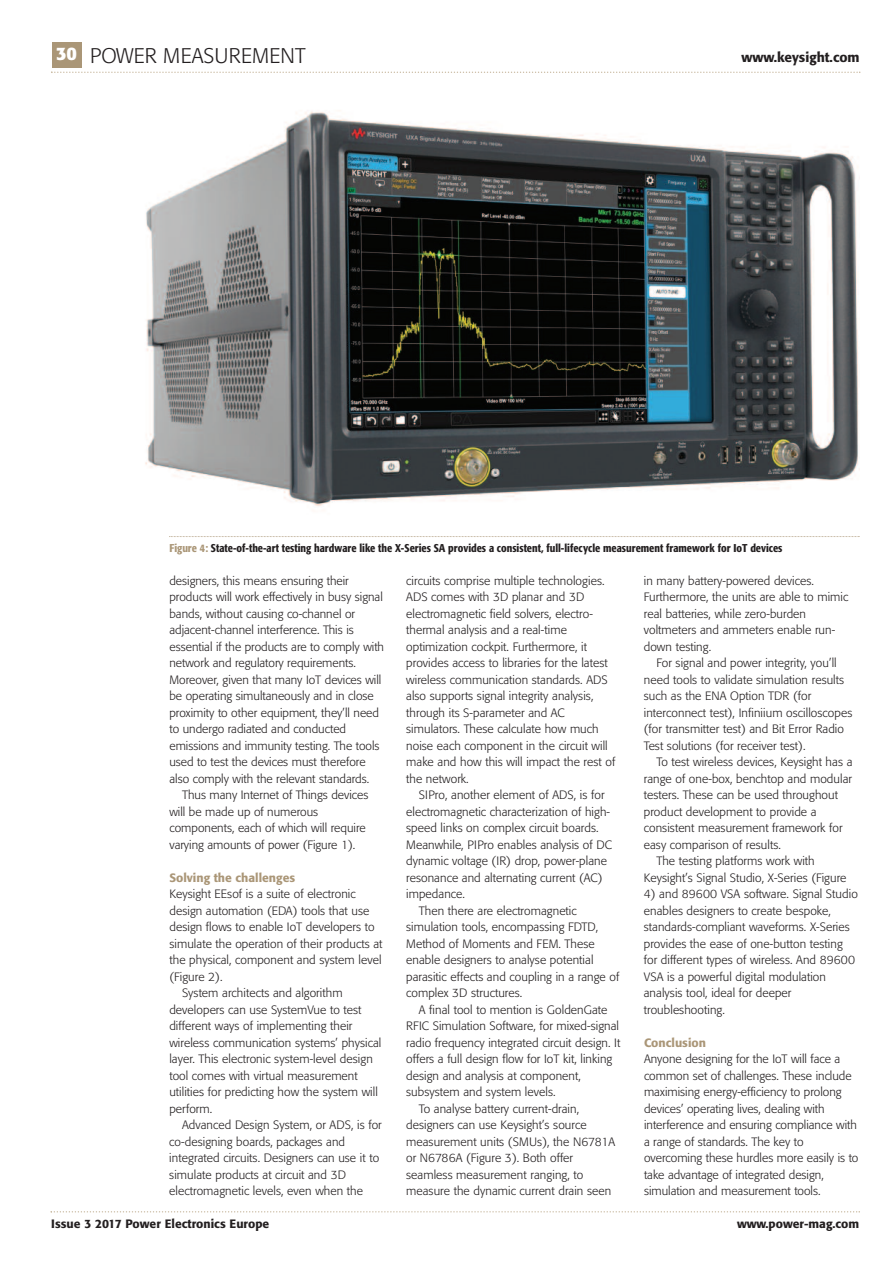
<style>
.page{position:relative;width:893px;height:1263px;background:#fff}
.page>*{position:absolute;margin:0;border:0;box-sizing:border-box;transform-origin:0 0}
.t1{font:300 21px "Formata";color:#231f20}
.t2{font:500 13.5px "Formata";color:#231f20}
.t3{font:300 12px/16.5px "Formata";letter-spacing:.005em;color:#231f20}
.t4{font:500 12px "Formata";color:#231f20}
.t5{font:500 12px "Formata";color:#aa9677}
.t6{font:500 condensed 11.25px "Formata";color:#231f20}
.s1{font-weight:700;font-size:18px;color:#fff}
.s2{color:#aa9677}
</style>
<div class="page">
<div style="left:52px;top:43px;width:30px;height:25px;background:#aa9677"></div>
<svg style="left:51px;top:72px;width:809px;height:1px"></svg>
<svg style="left:51px;top:1211px;width:809px;height:1px"></svg>
<img style="left:145px;top:111px;width:715px;height:395px">
<svg style="left:169px;top:536px;width:691px;height:1px"></svg>
<h1 class="t1" style="left:56px;top:46px;width:251px"><span class="s1">30</span> POWER MEASUREMENT</h1>
<p class="t2" style="left:742px;top:52px;width:120px">www.keysight.com</p>
<p class="t6" style="left:169px;top:543px;width:614px"><span class="s2">Figure 4:</span> State-of-the-art testing hardware like the X-Series SA provides a consistent, full-lifecycle measurement framework for IoT devices</p>
<p class="t3" style="left:169px;top:573px;width:216px">designers, this means ensuring their products will work effectively in busy signal bands, without causing co-channel or adjacent-channel interference. This is essential if the products are to comply with network and regulatory requirements.<br>Moreover, given that many IoT devices will be operating simultaneously and in close proximity to other equipment, they’ll need to undergo radiated and conducted emissions and immunity testing. The tools used to test the devices must therefore also comply with the relevant standards.</p>
<p class="t3" style="left:169px;top:788px;width:200px;text-indent:13px">Thus many Internet of Things devices will be made up of numerous components, each of which will require varying amounts of power (Figure 1).</p>
<p class="t5" style="left:169px;top:872px;width:127px">Solving the challenges</p>
<p class="t3" style="left:169px;top:887px;width:188px">Keysight EEsof is a suite of electronic</p>
<p class="t3" style="left:169px;top:903px;width:201px">design automation (EDA) tools that use</p>
<p class="t3" style="left:169px;top:920px;width:207px">design flows to enable IoT developers to</p>
<p class="t3" style="left:169px;top:936px;width:215px">simulate the operation of their products at</p>
<p class="t3" style="left:169px;top:953px;width:214px">the physical, component and system level</p>
<p class="t3" style="left:169px;top:969px;width:55px">(Figure 2).</p>
<p class="t3" style="left:182px;top:986px;width:162px">System architects and algorithm</p>
<p class="t3" style="left:169px;top:1002px;width:194px">developers can use SystemVue to test</p>
<p class="t3" style="left:169px;top:1019px;width:184px">different ways of implementing their</p>
<p class="t3" style="left:169px;top:1035px;width:214px">wireless communication systems’ physical</p>
<p class="t3" style="left:169px;top:1052px;width:205px">layer. This electronic system-level design</p>
<p class="t3" style="left:169px;top:1068px;width:190px">tool comes with virtual measurement</p>
<p class="t3" style="left:169px;top:1085px;width:210px">utilities for predicting how the system will</p>
<p class="t3" style="left:169px;top:1101px;width:45px">perform.</p>
<p class="t3" style="left:182px;top:1118px;width:201px">Advanced Design System, or ADS, is for</p>
<p class="t3" style="left:169px;top:1134px;width:177px">co-designing boards, packages and</p>
<p class="t3" style="left:169px;top:1151px;width:211px">integrated circuits. Designers can use it to</p>
<p class="t3" style="left:169px;top:1167px;width:178px">simulate products at circuit and 3D</p>
<p class="t3" style="left:169px;top:1184px;width:195px">electromagnetic levels, even when the</p>
<p class="t3" style="left:406px;top:573px;width:211px">circuits comprise multiple technologies.<br>ADS comes with 3D planar and 3D electromagnetic field solvers, electro&shy;thermal analysis and a real-time optimization cockpit. Furthermore, it provides access to libraries for the latest wireless communication standards. ADS also supports signal integrity analysis, through its S-parameter and AC simulators. These calculate how much noise each component in the circuit will make and how this will impact the rest of the network.</p>
<p class="t3" style="left:419px;top:788px;width:187px">SIPro, another element of ADS, is for</p>
<p class="t3" style="left:406px;top:804px;width:205px">electromagnetic characterization of high-</p>
<p class="t3" style="left:406px;top:821px;width:194px">speed links on complex circuit boards.</p>
<p class="t3" style="left:406px;top:837px;width:207px">Meanwhile, PIPro enables analysis of DC</p>
<p class="t3" style="left:406px;top:854px;width:202px">dynamic voltage (IR) drop, power-plane</p>
<p class="t3" style="left:406px;top:870px;width:198px">resonance and alternating current (AC)</p>
<p class="t3" style="left:406px;top:887px;width:60px">impedance.</p>
<p class="t3" style="left:419px;top:903px;width:159px">Then there are electromagnetic</p>
<p class="t3" style="left:406px;top:920px;width:194px">simulation tools, encompassing FDTD,</p>
<p class="t3" style="left:406px;top:936px;width:190px">Method of Moments and FEM. These</p>
<p class="t3" style="left:406px;top:953px;width:189px">enable designers to analyse potential</p>
<p class="t3" style="left:406px;top:969px;width:215px">parasitic effects and coupling in a range of</p>
<p class="t3" style="left:406px;top:986px;width:118px">complex 3D structures.</p>
<p class="t3" style="left:419px;top:1002px;width:190px">A final tool to mention is GoldenGate</p>
<p class="t3" style="left:406px;top:1019px;width:214px">RFIC Simulation Software, for mixed-signal</p>
<p class="t3" style="left:406px;top:1035px;width:216px">radio frequency integrated circuit design. It</p>
<p class="t3" style="left:406px;top:1052px;width:208px">offers a full design flow for IoT kit, linking</p>
<p class="t3" style="left:406px;top:1068px;width:176px">design and analysis at component,</p>
<p class="t3" style="left:406px;top:1085px;width:151px">subsystem and system levels.</p>
<p class="t3" style="left:419px;top:1101px;width:162px">To analyse battery current-drain,</p>
<p class="t3" style="left:406px;top:1118px;width:182px">designers can use Keysight’s source</p>
<p class="t3" style="left:406px;top:1134px;width:211px">measurement units (SMUs), the N6781A</p>
<p class="t3" style="left:406px;top:1151px;width:168px">or N6786A (Figure 3). Both offer</p>
<p class="t3" style="left:406px;top:1167px;width:179px">seamless measurement ranging, to</p>
<p class="t3" style="left:406px;top:1184px;width:207px">measure the dynamic current drain seen</p>
<p class="t3" style="left:644px;top:573px;width:206px">in many battery-powered devices.<br>Furthermore, the units are able to mimic real batteries, while zero-burden voltmeters and ammeters enable run&shy;down testing.</p>
<p class="t3" style="left:644px;top:656px;width:210px;text-indent:13px">For signal and power integrity, you’ll need tools to validate simulation results such as the ENA Option TDR (for interconnect test), Infiniium oscilloscopes (for transmitter test) and Bit Error Radio Test solutions (for receiver test).</p>
<p class="t3" style="left:657px;top:755px;width:197px">To test wireless devices, Keysight has a</p>
<p class="t3" style="left:644px;top:771px;width:210px">range of one-box, benchtop and modular</p>
<p class="t3" style="left:644px;top:788px;width:196px">testers. These can be used throughout</p>
<p class="t3" style="left:644px;top:804px;width:174px">product development to provide a</p>
<p class="t3" style="left:644px;top:821px;width:200px">consistent measurement framework for</p>
<p class="t3" style="left:644px;top:837px;width:139px">easy comparison of results.</p>
<p class="t3" style="left:657px;top:854px;width:160px">The testing platforms work with</p>
<p class="t3" style="left:644px;top:870px;width:204px">Keysight’s Signal Studio, X-Series (Figure</p>
<p class="t3" style="left:644px;top:887px;width:216px">4) and 89600 VSA software. Signal Studio enables designers to create bespoke, standards-compliant waveforms. X-Series provides the ease of one-button testing for different types of wireless. And 89600<br>VSA is a powerful digital modulation analysis tool, ideal for deeper troubleshooting.</p>
<p class="t5" style="left:644px;top:1037px;width:63px">Conclusion</p>
<p class="t3" style="left:644px;top:1052px;width:216px">Anyone designing for the IoT will face a common set of challenges. These include maximising energy-efficiency to prolong devices’ operating lives, dealing with interference and ensuring compliance with a range of standards. The key to overcoming these hurdles more easily is to take advantage of integrated design, simulation and measurement tools.</p>
<p class="t4" style="left:51px;top:1219px;width:219px">Issue 3 2017 Power Electronics Europe</p>
<p class="t4" style="left:737px;top:1219px;width:124px">www.power-mag.com</p>
</div>
